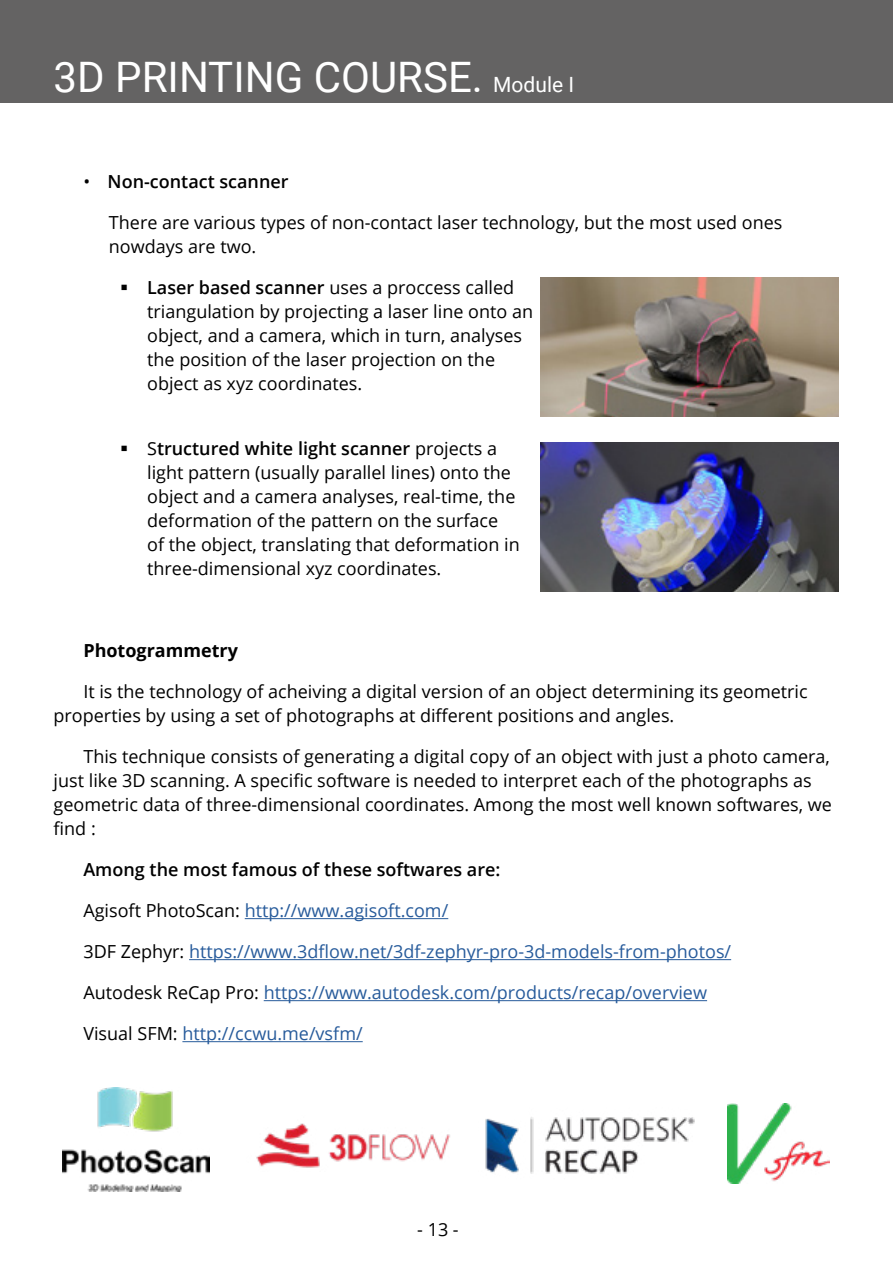
<style>
.page{position:relative;width:893px;height:1263px;background:#fff}
.page>*{position:absolute;margin:0;border:0;box-sizing:border-box;transform-origin:0 0}
.t1{font:42px "Roboto";color:#fff}
.t2{font:18px/24px "Open Sans";color:#000}
.t3{font:18px "Open Sans";color:#275b9b}
.t4{font:600 18px "Open Sans";color:#000}
.t5{font:700 18px "Open Sans";color:#000}
.s1{font-size:21px}
.s2{font-weight:400}
.s3{font-weight:600}
.s4{color:#000}
</style>
<div class="page">
<div style="left:0;top:0;width:893px;height:103px;background:#646363"></div>
<hr style="left:245px;top:918px;width:203px;height:1px;background:#275b9b">
<hr style="left:189px;top:959px;width:542px;height:1px;background:#275b9b">
<hr style="left:264px;top:1000px;width:443px;height:1px;background:#275b9b">
<hr style="left:182px;top:1041px;width:181px;height:1px;background:#275b9b">
<img style="left:540px;top:277px;width:299px;height:139px">
<img style="left:540px;top:443px;width:299px;height:149px">
<img style="left:62px;top:1088px;width:147px;height:103px">
<img style="left:256px;top:1123px;width:194px;height:45px">
<img style="left:727px;top:1103px;width:102px;height:80px">
<img style="left:485px;top:1117px;width:210px;height:57px">
<h1 class="t1" style="left:54px;top:48px;width:522px">3D PRINTING COURSE. <span class="s1">Module I</span></h1>
<p class="t4" style="left:83px;top:169px;width:207px"><span class="s2">•</span> Non-contact scanner</p>
<p class="t2" style="left:109px;top:210px;width:675px">There are various types of non-contact laser technology, but the most used ones nowdays are two.</p>
<p class="t2" style="left:147px;top:275px;width:387px"><span class="s3">Laser based scanner</span> uses a proccess called triangulation by projecting a laser line onto an object, and a camera, which in turn, analyses the position of the laser projection on the object as xyz coordinates.</p>
<p class="t2" style="left:147px;top:436px;width:374px">S<span class="s3">tructured white light scanner</span> projects a light pattern (usually parallel lines) onto the object and a camera analyses, real-time, the deformation of the pattern on the surface<br>of the object, translating that deformation in three-dimensional xyz coordinates.</p>
<p class="t5" style="left:83px;top:638px;width:156px">Photogrammetry</p>
<p class="t2" style="left:54px;top:679px;width:756px;text-indent:30px">It is the technology of acheiving a digital version of an object determining its geometric properties by using a set of photographs at different positions and angles.</p>
<p class="t2" style="left:54px;top:744px;width:780px;text-indent:30px">This technique consists of generating a digital copy of an object with just a photo camera, just like 3D scanning. A specific software is needed to interpret each of the photographs as geometric data of three-dimensional coordinates. Among the most well known softwares, we find :</p>
<p class="t4" style="left:83px;top:857px;width:419px">Among the most famous of these softwares are:</p>
<p class="t3" style="left:83px;top:898px;width:366px"><span class="s4">Agisoft PhotoScan:</span> http://www.agisoft.com/</p>
<p class="t3" style="left:83px;top:939px;width:649px"><span class="s4">3DF Zephyr:</span> https://www.3dflow.net/3df-zephyr-pro-3d-models-from-photos/</p>
<p class="t3" style="left:83px;top:980px;width:625px"><span class="s4">Autodesk ReCap Pro:</span> https://www.autodesk.com/products/recap/overview</p>
<p class="t3" style="left:83px;top:1021px;width:281px"><span class="s4">Visual SFM:</span> http://ccwu.me/vsfm/</p>
<p class="t2" style="left:417px;top:1217px;width:43px">- 13 -</p>
</div>
